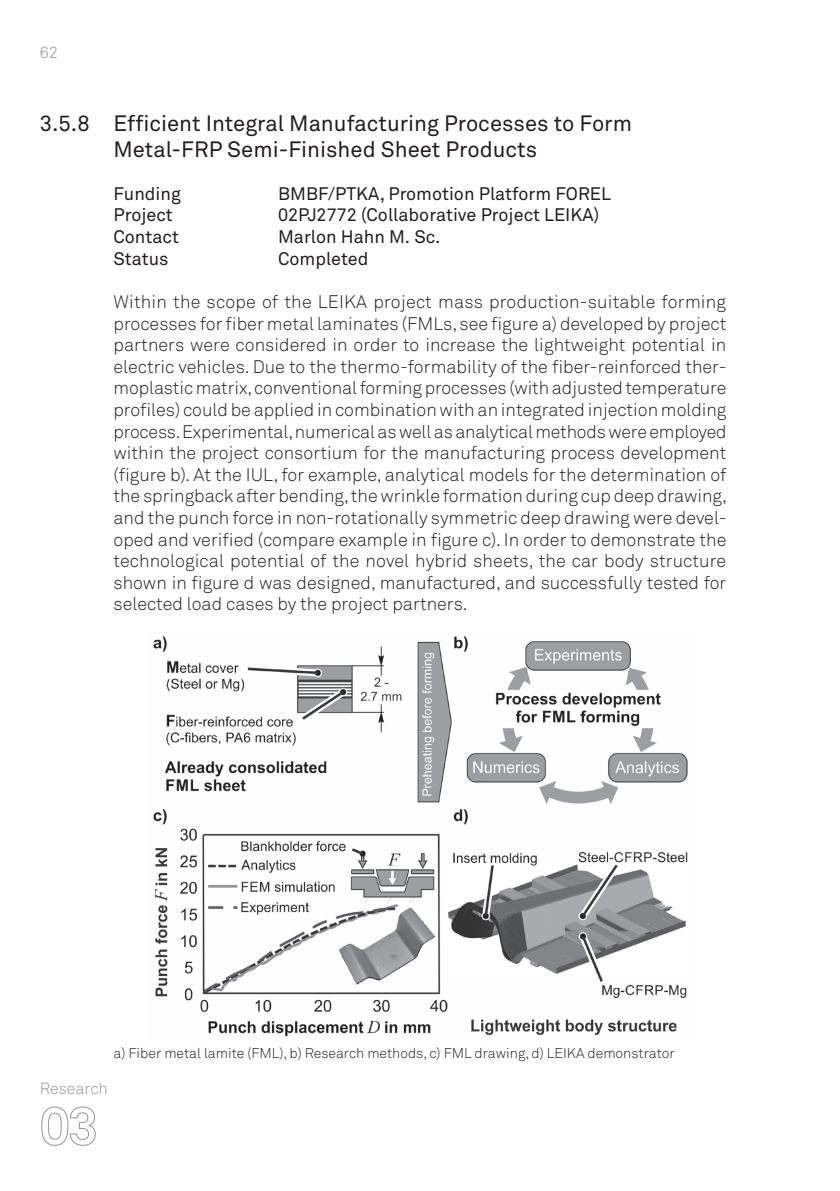
<style>
.page{position:relative;width:840px;height:1191px;background:#fff}
.page>*{position:absolute;margin:0;border:0;box-sizing:border-box;transform-origin:0 0}
.t1{font:22px/26.4px "Akkurat Office";color:#231f20}
.t2{font:18px/21.6px "Akkurat Light Office";color:#231f20;text-align:justify}
.t3{font:18px "Akkurat Office";color:#231f20}
.t4{font:16px "Akkurat Light Office";color:#939598}
.t5{font:14px "Akkurat Light Office";color:#231f20}
</style>
<div class="page">
<svg style="left:41px;top:1106px;width:55px;height:40px"></svg>
<img style="left:153px;top:636px;width:535px;height:401px">
<p class="t4" style="left:40px;top:43px;width:20px">62</p>
<p class="t1" style="left:113px;top:110px;width:520px;text-indent:-74px">3.5.8 Efficient Integral Manufacturing Processes to Form<br>Metal-FRP Semi-Finished Sheet Products</p>
<p class="t3" style="left:113px;top:183px;width:69px">Funding</p>
<p class="t3" style="left:278px;top:183px;width:334px">BMBF/PTKA, Promotion Platform FOREL</p>
<p class="t3" style="left:113px;top:205px;width:61px">Project</p>
<p class="t3" style="left:278px;top:205px;width:322px">02PJ2772 (Collaborative Project LEIKA)</p>
<p class="t3" style="left:113px;top:226px;width:67px">Contact</p>
<p class="t3" style="left:278px;top:226px;width:164px">Marlon Hahn M. Sc.</p>
<p class="t3" style="left:113px;top:248px;width:57px">Status</p>
<p class="t3" style="left:278px;top:248px;width:92px">Completed</p>
<p class="t2" style="left:113px;top:291px;width:614px">Within the scope of the LEIKA project mass production-suitable forming processes for fiber metal laminates (FMLs, see figure a) developed by project partners were considered in order to increase the lightweight potential in electric vehicles. Due to the thermo-formability of the fiber-reinforced ther&shy;moplastic matrix, conventional forming processes (with adjusted temperature profiles) could be applied in combination with an integrated injection molding process. Experimental, numerical as well as analytical methods were employed within the project consortium for the manufacturing process development (figure b). At the IUL, for example, analytical models for the determination of the springback after bending, the wrinkle formation during cup deep drawing, and the punch force in non-rotationally symmetric deep drawing were devel&shy;oped and verified (compare example in figure c). In order to demonstrate the technological potential of the novel hybrid sheets, the car body structure shown in figure d was designed, manufactured, and successfully tested for selected load cases by the project partners.</p>
<p class="t5" style="left:113px;top:1045px;width:562px">a) Fiber metal lamite (FML), b) Research methods, c) FML drawing, d) LEIKA demonstrator</p>
<p class="t4" style="left:40px;top:1078px;width:69px">Research</p>
</div>
